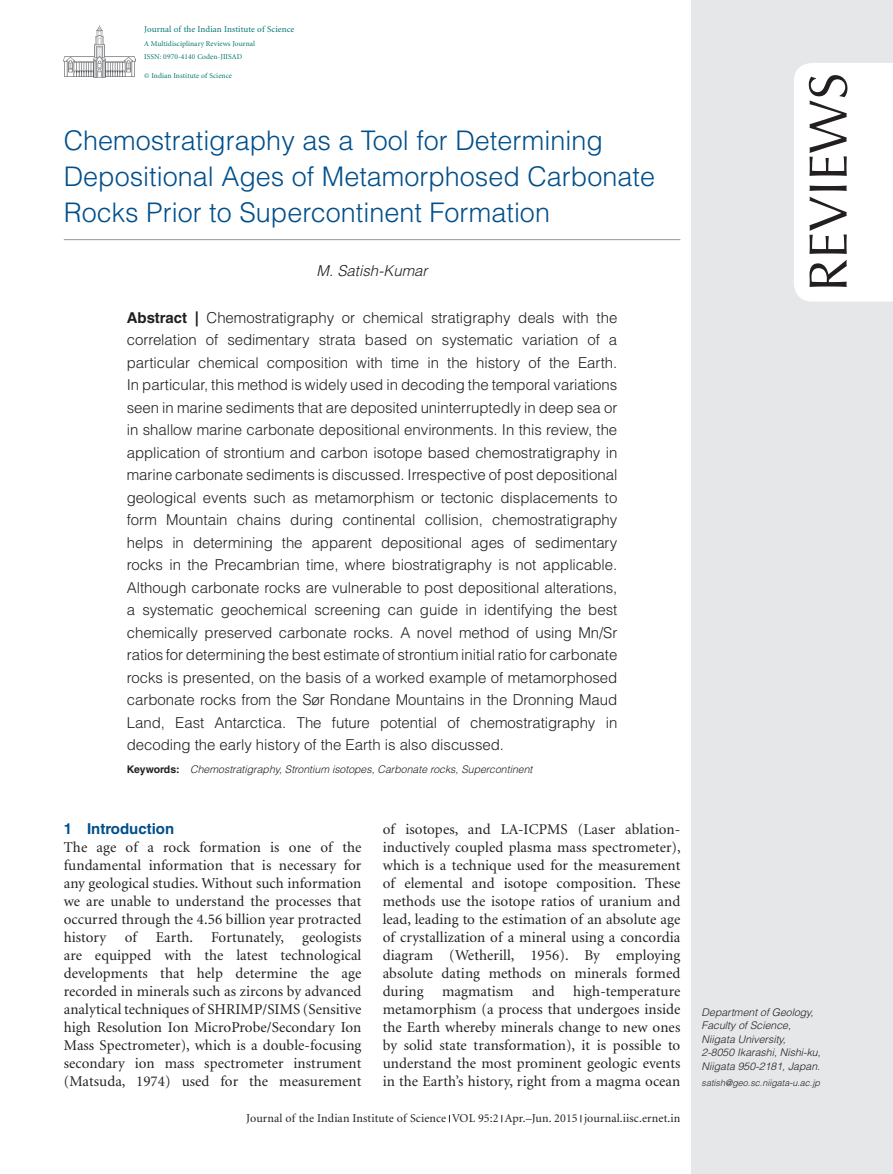
<style>
.page{position:relative;width:893px;height:1174px;background:#fff}
.page>*{position:absolute;margin:0;border:0;box-sizing:border-box;transform-origin:0 0}
.ArtDesg{font:54px "Optima";color:#231f20}
.AT{font:300 27px/36px "Helvetica LT Std";color:#014f8b}
.AbsTx{font:300 15px/22.5px "Helvetica LT Std";letter-spacing:-.005em;color:#231f20;text-align:justify}
.TxF{font:15px/18px "Minion";letter-spacing:.005em;color:#231f20;text-align:justify}
.AAu{font:italic 300 15px "Helvetica LT Std";color:#231f20}
.t1{font:700 15px "Helvetica LT Std";color:#014f8b}
.RunF-R{font:12px "Minion";letter-spacing:.01em;color:#231f20}
.AAuAff{font:italic 300 10.5px/13.5px "Helvetica LT Std";color:#231f20}
.KWD{font:italic 300 10.5px "Helvetica LT Std";color:#231f20}
.ATO-JrnlName1{font:9px "Minion";letter-spacing:.01em;color:#00756e}
.AAuEmailID{font:italic 300 9px "Helvetica LT Std";color:#231f20}
.ATO-JrnlName2{font:7.5px "Minion";letter-spacing:.01em;color:#00756e}
.ATO-ISSN{font:7.5px "Minion";letter-spacing:.01em;color:#00756e}
.s1{font-weight:700}
.s2{font-weight:700;font-style:normal}
</style>
<div class="page">
<div style="left:691px;top:0;width:202px;height:1174px;background:#e6e7e9"></div>
<img style="left:64px;top:25px;width:71px;height:53px">
<div style="left:794px;top:63px;width:99px;height:238px;background:#fff"></div>
<hr style="left:64px;top:239px;width:616px;height:1px;background:#939598">
<p class="ATO-JrnlName1" style="left:144px;top:25px;width:152px">Journal of the Indian Institute of Science</p>
<p class="ATO-JrnlName2" style="left:144px;top:40px;width:112px">A Multidisciplinary Reviews Journal</p>
<p class="ATO-ISSN" style="left:144px;top:53px;width:100px">ISSN: 0970-4140 Coden-JIISAD</p>
<p class="ATO-JrnlName2" style="left:144px;top:72px;width:89px">© Indian Institute of Science</p>
<p class="AT" style="left:64px;top:122px;width:593px">Chemostratigraphy as a Tool for Determining<br>Depositional Ages of Metamorphosed Carbonate<br>Rocks Prior to Supercontinent Formation</p>
<p class="AAu" style="left:317px;top:261px;width:112px">M. Satish-Kumar</p>
<p class="AbsTx" style="left:127px;top:306px;width:492px"><span class="s1">Abstract |</span> Chemostratigraphy or chemical stratigraphy deals with the correlation of sedimentary strata based on systematic variation of a particular chemical composition with time in the history of the Earth.<br>In particular, this method is widely used in decoding the temporal variations seen in marine sediments that are deposited uninterruptedly in deep sea or in shallow marine carbonate depositional environments. In this review, the application of strontium and carbon isotope based chemostratigraphy in marine carbonate sediments is discussed. Irrespective of post depositional geological events such as metamorphism or tectonic displacements to form Mountain chains during continental collision, chemostratigraphy helps in determining the apparent depositional ages of sedimentary rocks in the Precambrian time, where biostratigraphy is not applicable.<br>Although carbonate rocks are vulnerable to post depositional alterations, a systematic geochemical screening can guide in identifying the best chemically preserved carbonate rocks. A novel method of using Mn/Sr ratios for determining the best estimate of strontium initial ratio for carbonate rocks is presented, on the basis of a worked example of metamorphosed carbonate rocks from the Sør Rondane Mountains in the Dronning Maud Land, East Antarctica. The future potential of chemostratigraphy in decoding the early history of the Earth is also discussed.</p>
<p class="KWD" style="left:127px;top:762px;width:407px"><span class="s2">Keywords:</span> Chemostratigraphy, Strontium isotopes, Carbonate rocks, Supercontinent</p>
<h1 class="t1" style="left:64px;top:820px;width:112px">1 Introduction</h1>
<p class="TxF" style="left:64px;top:839px;width:299px">The age of a rock formation is one of the fundamental information that is necessary for any geological studies. Without such information we are unable to understand the processes that occurred through the 4.56 billion year protracted history of</p>
<p class="TxF" style="left:64px;top:929px;width:299px;text-indent:92px">Earth. Fortunately, geologists are equipped with the latest technological developments that help determine the age recorded in minerals such as zircons by advanced analytical techniques of SHRIMP/SIMS (Sensitive high Resolution Ion MicroProbe/Secondary Ion Mass Spectrometer), which is a double-focusing secondary ion mass spectrometer instrument (Matsuda, 1974) used for the measurement</p>
<p class="TxF" style="left:383px;top:821px;width:300px">of isotopes, and LA-ICPMS (Laser ablation&shy;inductively coupled plasma mass spectrometer), which is a technique used for the measurement of elemental and isotope composition. These methods use the isotope ratios of uranium and lead, leading to the estimation of an absolute age of crystallization of a mineral using a concordia diagram (Wetherill, 1956). By employing absolute dating methods on minerals formed during magmatism and high-temperature metamorphism (a process that undergoes inside the Earth whereby minerals change to new ones by solid state transformation), it is possible to understand the most prominent geologic events in the Earth’s history, right from a magma ocean</p>
<p class="RunF-R" style="left:246px;top:1112px;width:436px">Journal of the Indian Institute of Science VOL 95:2 Apr.–Jun. 2015 journal.iisc.ernet.in</p>
<p class="ArtDesg" style="left:797px;top:292px;width:221px;rotate:-90deg">Reviews</p>
<p class="AAuAff" style="left:702px;top:1005px;width:121px">Department of Geology,<br>Faculty of Science,<br>Niigata University,<br>2-8050 Ikarashi, Nishi-ku,<br>Niigata 950-2181, Japan.</p>
<p class="AAuEmailID" style="left:702px;top:1077px;width:120px">satish@geo.sc.niigata-u.ac.jp</p>
</div>
